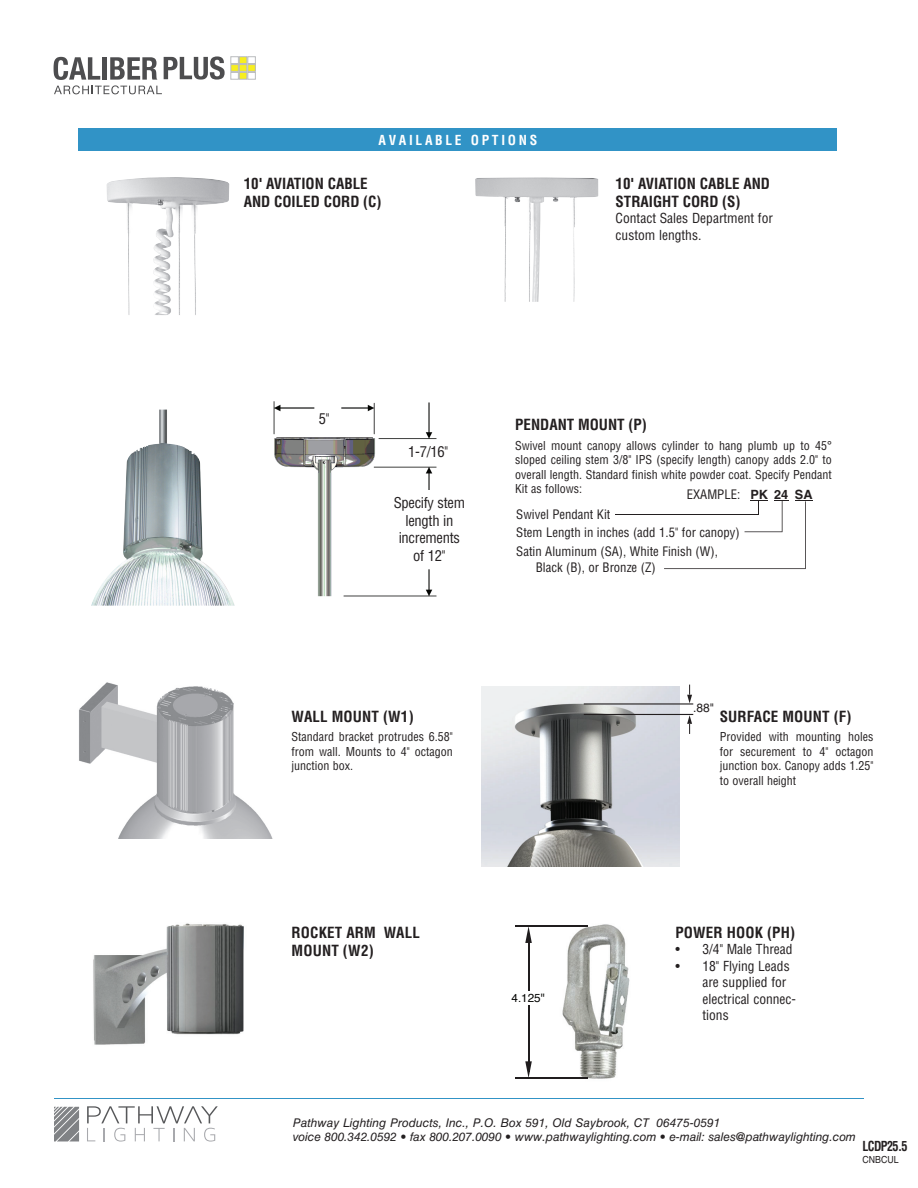
<style>
.page{position:relative;width:918px;height:1188px;background:#fff}
.page>*{position:absolute;margin:0;border:0;box-sizing:border-box;transform-origin:0 0}
.t1{font:700 condensed 15px/18px "Helvetica LT Std";color:#231f20}
.t2{font:condensed 14.55px/17.5px "Helvetica LT Std";letter-spacing:-.02em;color:#231f20;text-align:center}
.t3{font:condensed 13.5px/16.5px "Helvetica LT Std";color:#231f20}
.t4{font:700 condensed 13.5px "Helvetica LT Std";letter-spacing:.2em;color:#fff}
.t5{font:700 condensed 13.5px "Helvetica LT Std";letter-spacing:-.05em;color:#231f20;scale:.9 1}
.t6{font:condensed 12.75px/18.6px "Helvetica LT Std";color:#231f20}
.t7{font:condensed 12px/14.4px "Helvetica LT Std";color:#231f20;text-align:justify}
.t8{font:italic 12px/13.5px "Helvetica LT Std";letter-spacing:-.005em;color:#231f20}
.t9{font:12px "Helvetica LT Std";color:#231f20}
.t10{font:11.7px "Helvetica";color:#040503}
.t11{font:9.75px "Helvetica LT Std";color:#231f20;scale:.9 1}
.s1{font-weight:700;font-stretch:normal}
</style>
<div class="page">
<div style="left:239px;top:57px;width:8px;height:7px;background:#f7ee1f"></div>
<div style="left:239px;top:57px;width:8px;height:7px;border:1px solid #babcbe"></div>
<div style="left:239px;top:72px;width:8px;height:7px;background:#f7ee1f"></div>
<div style="left:239px;top:72px;width:8px;height:7px;border:1px solid #babcbe"></div>
<div style="left:239px;top:65px;width:8px;height:6px;background:#f7ee1f"></div>
<div style="left:239px;top:64px;width:8px;height:8px;border:1px solid #babcbe"></div>
<div style="left:248px;top:57px;width:8px;height:7px;border:1px solid #babcbe"></div>
<div style="left:248px;top:72px;width:8px;height:7px;border:1px solid #babcbe"></div>
<div style="left:248px;top:65px;width:7px;height:6px;background:#f7ee1f"></div>
<div style="left:248px;top:64px;width:8px;height:8px;border:1px solid #babcbe"></div>
<div style="left:231px;top:57px;width:8px;height:7px;border:1px solid #babcbe"></div>
<div style="left:231px;top:72px;width:8px;height:7px;border:1px solid #babcbe"></div>
<div style="left:231px;top:65px;width:7px;height:6px;background:#f7ee1f"></div>
<div style="left:231px;top:64px;width:8px;height:8px;border:1px solid #babcbe"></div>
<svg style="left:54px;top:56px;width:171px;height:38px"></svg>
<svg style="left:87px;top:1106px;width:131px;height:36px"></svg>
<svg style="left:54px;top:1107px;width:25px;height:34px"></svg>
<hr style="left:55px;top:1098px;width:809px;height:1px;background:#3193c6">
<div style="left:79px;top:129px;width:758px;height:22px;background:#3193c6"></div>
<img style="left:79px;top:682px;width:193px;height:156px">
<img style="left:93px;top:923px;width:151px;height:122px">
<img style="left:107px;top:178px;width:67px;height:137px">
<img style="left:475px;top:177px;width:123px;height:125px">
<hr style="left:615px;top:514px;width:144px;height:1px;background:#231f20">
<svg style="left:664px;top:500px;width:149px;height:69px"></svg>
<img style="left:91px;top:410px;width:144px;height:196px">
<img style="left:273px;top:401px;width:164px;height:196px">
<div style="left:391px;top:490px;width:77px;height:78px;background:#fff"></div>
<img style="left:481px;top:686px;width:199px;height:180px">
<hr style="left:584px;top:703px;width:109px;height:2px;background:#231f20">
<hr style="left:584px;top:714px;width:109px;height:1px;background:#231f20">
<svg style="left:687px;top:685px;width:5px;height:18px"></svg>
<svg style="left:687px;top:715px;width:5px;height:19px"></svg>
<img style="left:535px;top:924px;width:95px;height:155px">
<hr style="left:515px;top:926px;width:73px;height:1px;background:#201d1e">
<hr style="left:515px;top:1077px;width:73px;height:2px;background:#201d1e">
<hr style="left:528px;top:1005px;width:1px;height:66px;background:#201d1e">
<hr style="left:528px;top:935px;width:1px;height:56px;background:#201d1e">
<svg style="left:525px;top:927px;width:7px;height:16px"></svg>
<svg style="left:525px;top:1061px;width:7px;height:16px"></svg>
<p class="t4" style="left:379px;top:131px;width:160px">AVAILABLE OPTIONS</p>
<p class="t1" style="left:244px;top:174px;width:139px">10' AVIATION CABLE<br>AND COILED CORD (C)</p>
<p class="t1" style="left:616px;top:174px;width:156px">10' AVIATION CABLE AND<br>STRAIGHT CORD (S)</p>
<p class="t3" style="left:616px;top:210px;width:159px">Contact Sales Department for custom lengths.</p>
<p class="t2" style="left:319px;top:409px;width:12px">5"</p>
<p class="t2" style="left:408px;top:443px;width:41px">1-7/16"</p>
<p class="t2" style="left:394px;top:494px;width:73px">Specify stem length in increments of 12"</p>
<p class="t1" style="left:292px;top:707px;width:124px">WALL MOUNT (W1)</p>
<p class="t7" style="left:292px;top:730px;width:163px">Standard bracket protrudes 6.58" from wall. Mounts to 4" octagon junction box.</p>
<p class="t1" style="left:515px;top:416px;width:133px">PENDANT MOUNT (P)</p>
<p class="t7" style="left:515px;top:438px;width:318px">Swivel mount canopy allows cylinder to hang plumb up to 45° sloped ceiling stem 3/8" IPS (specify length) canopy adds 2.0" to overall length. Standard finish white powder coat. Specify Pendant Kit as follows:</p>
<p class="t6" style="left:687px;top:485px;width:127px">EXAMPLE: <span class="s1">PK 24 SA</span></p>
<p class="t6" style="left:516px;top:505px;width:225px">Swivel Pendant Kit<br>Stem Length in inches (add 1.5" for canopy)<br>Satin Aluminum (SA), White Finish (W),</p>
<p class="t6" style="left:536px;top:558px;width:121px">Black (B), or Bronze (Z)</p>
<p class="t9" style="left:693px;top:701px;width:22px">.88"</p>
<p class="t1" style="left:720px;top:707px;width:133px">SURFACE MOUNT (F)</p>
<p class="t7" style="left:720px;top:730px;width:155px">Provided with mounting holes for securement to 4" octagon junction box. Canopy adds 1.25" to overall height</p>
<p class="t1" style="left:292px;top:923px;width:130px">ROCKET ARM WALL<br>MOUNT (W2)</p>
<p class="t10" style="left:512px;top:989px;width:35px">4.125"</p>
<p class="t1" style="left:675px;top:923px;width:121px">POWER HOOK (PH)</p>
<p class="t3" style="left:675px;top:941px;width:119px">• 3/4" Male Thread</p>
<p class="t3" style="left:702px;top:957px;width:95px;text-indent:-27px">• 18" Flying Leads are supplied for electrical connec&shy;tions</p>
<p class="t8" style="left:293px;top:1116px;width:565px">Pathway Lighting Products, Inc., P.O. Box 591, Old Saybrook, CT 06475-0591<br>voice 800.342.0592 • fax 800.207.0090 • www.pathwaylighting.com • e-mail: sales@pathwaylighting.com</p>
<p class="t5" style="left:863px;top:1138px;width:52px">LCDP25.5</p>
<p class="t11" style="left:863px;top:1154px;width:42px">CNBCUL</p>
</div>
